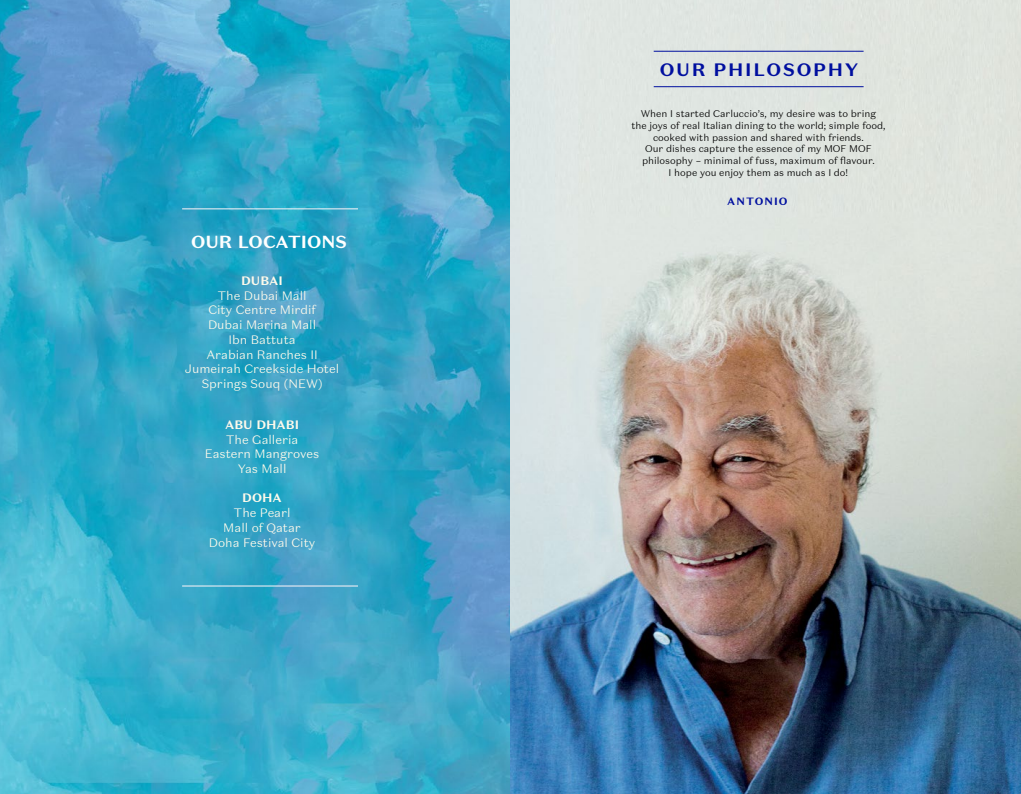
<style>
.page{position:relative;width:1021px;height:794px;background:#fff}
.page>*{position:absolute;margin:0;border:0;box-sizing:border-box;transform-origin:0 0}
.t1{font:700 18px "Domaine Sans Text";letter-spacing:.1em;color:#000f9f}
.t2{font:700 17.5px "Domaine Sans Text";color:#fff}
.t3{font:300 12.2px/14.7px "Domaine Sans Text";color:#fffaeb;text-align:center}
.t4{font:700 12.2px "Domaine Sans Text";color:#fffaeb}
.t5{font:700 10.6px "Domaine Sans Text";letter-spacing:.1em;color:#000f9f}
.t6{font:300 9.7px/11.7px "Domaine Sans Text";color:#000;text-align:center}
</style>
<div class="page">
<img style="left:0;top:0;width:1020px;height:794px">
<hr style="left:182px;top:208px;width:176px;height:1px;background:#fff5f9">
<hr style="left:182px;top:585px;width:176px;height:1px;background:#fff5f9">
<hr style="left:653px;top:86px;width:210px;height:1px;background:#000f9f">
<hr style="left:653px;top:51px;width:210px;height:1px;background:#000f9f">
<h2 class="t2" style="left:191px;top:231px;width:158px">OUR LOCATIONS</h2>
<p class="t4" style="left:241px;top:273px;width:43px">DUBAI</p>
<p class="t3" style="left:185px;top:288px;width:156px">The Dubai Mall<br>City Centre Mirdif<br>Dubai Marina Mall<br>Ibn Battuta<br>Arabian Ranches II<br>Jumeirah Creekside Hotel<br>Springs Souq (NEW)</p>
<p class="t4" style="left:225px;top:417px;width:75px">ABU DHABI</p>
<p class="t3" style="left:205px;top:432px;width:116px">The Galleria<br>Eastern Mangroves<br>Yas Mall</p>
<p class="t4" style="left:242px;top:490px;width:41px">DOHA</p>
<p class="t3" style="left:209px;top:505px;width:108px">The Pearl<br>Mall of Qatar<br>Doha Festival City</p>
<h1 class="t1" style="left:659px;top:58px;width:200px">OUR PHILOSOPHY</h1>
<p class="t6" style="left:631px;top:108px;width:256px">When I started Carluccio’s, my desire was to bring<br>the joys of real Italian dining to the world; simple food, cooked with passion and shared with friends.<br>Our dishes capture the essence of my MOF MOF philosophy – minimal of fuss, maximum of flavour.<br>I hope you enjoy them as much as I do!</p>
<p class="t5" style="left:727px;top:195px;width:62px">ANTONIO</p>
</div>
